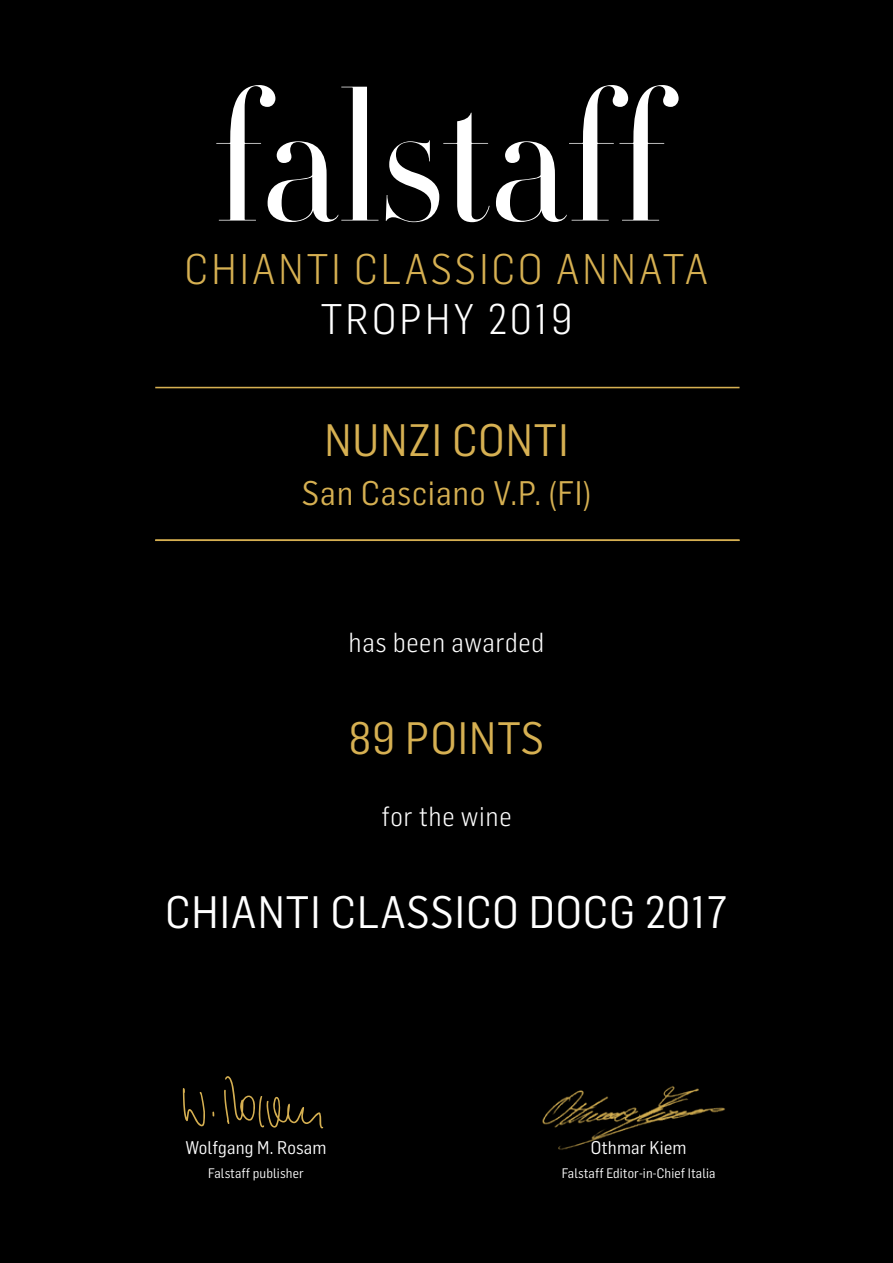
<style>
.page{position:relative;width:893px;height:1263px;background:#000}
.page>*{position:absolute;margin:0;border:0;box-sizing:border-box;transform-origin:0 0}
.t1{font:44.55px "Flama Semicondensed";letter-spacing:.025em;color:#fff}
.t2{font:44.55px "Flama Semicondensed";letter-spacing:.025em;color:#d6b052}
.t3{font:300 42px "Flama Semicondensed";letter-spacing:.075em;color:#d6b052}
.t4{font:300 42px "Flama Semicondensed";letter-spacing:.075em;color:#fff}
.t5{font:33.45px "Flama Semicondensed";letter-spacing:.025em;color:#d6b052}
.t6{font:300 27px "Flama Semicondensed";letter-spacing:.025em;color:#fff}
.t7{font:18px "Flama Semicondensed";letter-spacing:.01em;color:#fff}
.t8{font:13.5px "Flama Semicondensed";letter-spacing:.01em;color:#fff}
</style>
<div class="page">
<svg style="left:216px;top:85px;width:463px;height:137px"></svg>
<svg style="left:183px;top:1088px;width:22px;height:38px"></svg>
<svg style="left:224px;top:1076px;width:99px;height:52px"></svg>
<img style="left:542px;top:1086px;width:183px;height:64px">
<hr style="left:155px;top:387px;width:584px;height:1px;background:#d6b052">
<hr style="left:155px;top:539px;width:584px;height:2px;background:#d6b052">
<h2 class="t3" style="left:185px;top:242px;width:524px">CHIANTI CLASSICO ANNATA</h2>
<h2 class="t4" style="left:321px;top:292px;width:253px">TROPHY 2019</h2>
<h1 class="t2" style="left:324px;top:412px;width:246px">NUNZI CONTI</h1>
<h3 class="t5" style="left:302px;top:472px;width:291px">San Casciano V.P. (FI)</h3>
<h3 class="t6" style="left:349px;top:625px;width:197px">has been awarded</h3>
<h1 class="t2" style="left:349px;top:709px;width:197px">89 POINTS</h1>
<h3 class="t6" style="left:381px;top:799px;width:132px">for the wine</h3>
<h1 class="t1" style="left:165px;top:884px;width:564px">CHIANTI CLASSICO DOCG 2017</h1>
<h3 class="t7" style="left:185px;top:1136px;width:143px">Wolfgang M. Rosam</h3>
<p class="t8" style="left:208px;top:1164px;width:97px">Falstaff publisher</p>
<h3 class="t7" style="left:591px;top:1136px;width:97px">Othmar Kiem</h3>
<p class="t8" style="left:562px;top:1164px;width:155px">Falstaff Editor-in-Chief Italia</p>
</div>
